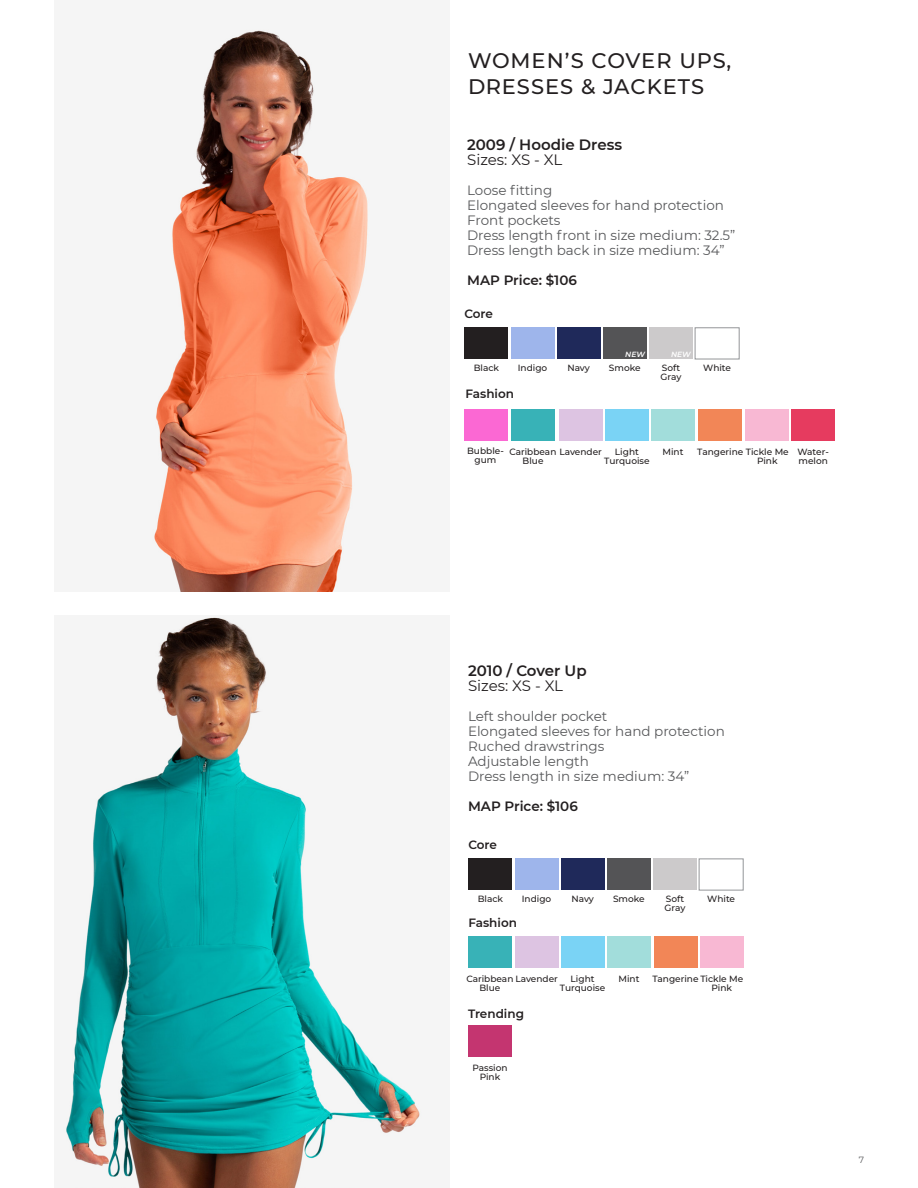
<style>
.page{position:relative;width:918px;height:1188px;background:#fff}
.page>*{position:absolute;margin:0;border:0;box-sizing:border-box;transform-origin:0 0}
.t1{font:500 21px "Montserrat";letter-spacing:.045em;color:#231f20}
.t2{font:600 15px "Montserrat";color:#231f20}
.t3{font:15px "Montserrat";letter-spacing:-.005em;color:#231f20}
.t4{font:13.5px/15px "Montserrat";color:#57585a}
.t5{font:600 13.5px "Montserrat";color:#231f20}
.t6{font:600 12px "Montserrat";color:#231f20}
.t7{font:500 9px/9px "Montserrat";color:#231f20}
.t8{font:9px "Montserrat";color:#57585a}
.t9{font:italic 600 7.5px "Montserrat";letter-spacing:-.005em;color:#fff}
</style>
<div class="page">
<img style="left:152px;top:29px;width:218px;height:563px">
<img style="left:63px;top:616px;width:359px;height:572px">
<div style="left:468px;top:859px;width:44px;height:31px;background:#231f20"></div>
<div style="left:515px;top:859px;width:44px;height:31px;background:#9eb5eb"></div>
<div style="left:561px;top:859px;width:44px;height:31px;background:#1f295a"></div>
<div style="left:607px;top:859px;width:44px;height:31px;background:#545456"></div>
<div style="left:653px;top:859px;width:44px;height:31px;background:#cccacb"></div>
<div style="left:468px;top:937px;width:44px;height:31px;background:#38b2b7"></div>
<div style="left:515px;top:937px;width:44px;height:31px;background:#ddc4e2"></div>
<div style="left:561px;top:937px;width:44px;height:31px;background:#7ad3f5"></div>
<div style="left:607px;top:937px;width:44px;height:31px;background:#a2dddb"></div>
<div style="left:654px;top:937px;width:44px;height:31px;background:#f28657"></div>
<div style="left:700px;top:937px;width:44px;height:31px;background:#f8b8d3"></div>
<div style="left:511px;top:409px;width:44px;height:31px;background:#38b2b7"></div>
<div style="left:559px;top:409px;width:44px;height:31px;background:#ddc4e2"></div>
<div style="left:605px;top:409px;width:44px;height:31px;background:#7ad3f5"></div>
<div style="left:651px;top:409px;width:44px;height:31px;background:#a2dddb"></div>
<div style="left:698px;top:409px;width:44px;height:31px;background:#f28657"></div>
<div style="left:745px;top:409px;width:44px;height:31px;background:#f8b8d3"></div>
<div style="left:791px;top:409px;width:44px;height:31px;background:#e63b5f"></div>
<div style="left:464px;top:409px;width:44px;height:31px;background:#fb68d3"></div>
<div style="left:468px;top:1025px;width:44px;height:32px;background:#c43570"></div>
<div style="left:464px;top:328px;width:44px;height:31px;background:#231f20"></div>
<div style="left:511px;top:328px;width:44px;height:31px;background:#9eb5eb"></div>
<div style="left:557px;top:328px;width:44px;height:31px;background:#1f295a"></div>
<div style="left:603px;top:328px;width:44px;height:31px;background:#545456"></div>
<div style="left:649px;top:328px;width:44px;height:31px;background:#cccacb"></div>
<div style="left:695px;top:328px;width:44px;height:31px;border:1px solid #939598"></div>
<p class="t1" style="left:468px;top:46px;width:265px">WOMEN’S COVER UPS,</p>
<p class="t1" style="left:468px;top:71px;width:238px">DRESSES &amp; JACKETS</p>
<p class="t2" style="left:467px;top:134px;width:157px">2009 / Hoodie Dress</p>
<p class="t3" style="left:467px;top:149px;width:97px">Sizes: XS - XL</p>
<p class="t4" style="left:467px;top:182px;width:87px">Loose fitting</p>
<p class="t4" style="left:467px;top:197px;width:258px">Elongated sleeves for hand protection</p>
<p class="t4" style="left:467px;top:212px;width:95px">Front pockets</p>
<p class="t4" style="left:467px;top:227px;width:270px">Dress length front in size medium: 32.5”<br>Dress length back in size medium: 34”</p>
<p class="t5" style="left:467px;top:270px;width:111px">MAP Price: $106</p>
<p class="t6" style="left:464px;top:306px;width:30px">Core</p>
<p class="t9" style="left:625px;top:349px;width:21px">NEW</p>
<p class="t9" style="left:671px;top:349px;width:21px">NEW</p>
<p class="t7" style="left:474px;top:363px;width:27px">Black</p>
<p class="t7" style="left:518px;top:363px;width:31px">Indigo</p>
<p class="t7" style="left:567px;top:363px;width:24px">Navy</p>
<p class="t7" style="left:609px;top:363px;width:33px">Smoke</p>
<p class="t7" style="left:661px;top:363px;width:22px">Soft<br>Gray</p>
<p class="t7" style="left:703px;top:363px;width:29px">White</p>
<p class="t6" style="left:466px;top:385px;width:50px">Fashion</p>
<p class="t7" style="left:467px;top:446px;width:38px">Bubble-</p>
<p class="t7" style="left:475px;top:455px;width:23px">gum</p>
<p class="t7" style="left:509px;top:447px;width:49px;rotate:-1deg">Caribbean</p>
<p class="t7" style="left:522px;top:456px;width:22px;rotate:-1deg">Blue</p>
<p class="t7" style="left:559px;top:447px;width:44px">Lavender</p>
<p class="t7" style="left:615px;top:447px;width:25px">Light</p>
<p class="t7" style="left:604px;top:456px;width:47px">Turquoise</p>
<p class="t7" style="left:662px;top:447px;width:22px">Mint</p>
<p class="t7" style="left:697px;top:447px;width:93px">Tangerine Tickle Me</p>
<p class="t7" style="left:757px;top:456px;width:22px">Pink</p>
<p class="t7" style="left:798px;top:447px;width:33px">Water-</p>
<p class="t7" style="left:799px;top:456px;width:31px">melon</p>
<p class="t2" style="left:468px;top:660px;width:120px">2010 / Cover Up</p>
<p class="t3" style="left:468px;top:675px;width:97px">Sizes: XS - XL</p>
<p class="t4" style="left:468px;top:708px;width:141px">Left shoulder pocket</p>
<p class="t4" style="left:468px;top:723px;width:258px">Elongated sleeves for hand protection</p>
<p class="t4" style="left:468px;top:738px;width:138px">Ruched drawstrings</p>
<p class="t4" style="left:468px;top:753px;width:122px">Adjustable length</p>
<p class="t4" style="left:468px;top:768px;width:223px">Dress length in size medium: 34”</p>
<p class="t5" style="left:468px;top:797px;width:111px">MAP Price: $106</p>
<p class="t6" style="left:468px;top:837px;width:30px">Core</p>
<p class="t7" style="left:478px;top:894px;width:27px">Black</p>
<p class="t7" style="left:522px;top:894px;width:31px">Indigo</p>
<p class="t7" style="left:571px;top:894px;width:24px">Navy</p>
<p class="t7" style="left:613px;top:894px;width:33px">Smoke</p>
<p class="t7" style="left:665px;top:894px;width:22px">Soft<br>Gray</p>
<p class="t7" style="left:707px;top:894px;width:29px">White</p>
<p class="t6" style="left:468px;top:915px;width:50px">Fashion</p>
<p class="t7" style="left:466px;top:974px;width:93px">Caribbean Lavender</p>
<p class="t7" style="left:479px;top:983px;width:22px">Blue</p>
<p class="t7" style="left:571px;top:974px;width:25px">Light</p>
<p class="t7" style="left:560px;top:983px;width:47px">Turquoise</p>
<p class="t6" style="left:468px;top:1005px;width:58px">Trending</p>
<p class="t7" style="left:619px;top:974px;width:22px">Mint</p>
<p class="t7" style="left:652px;top:974px;width:92px">Tangerine Tickle Me</p>
<p class="t7" style="left:712px;top:983px;width:22px">Pink</p>
<p class="t7" style="left:472px;top:1063px;width:37px">Passion</p>
<p class="t7" style="left:480px;top:1072px;width:22px">Pink</p>
<p class="t8" style="left:859px;top:1154px;width:7px">7</p>
</div>
